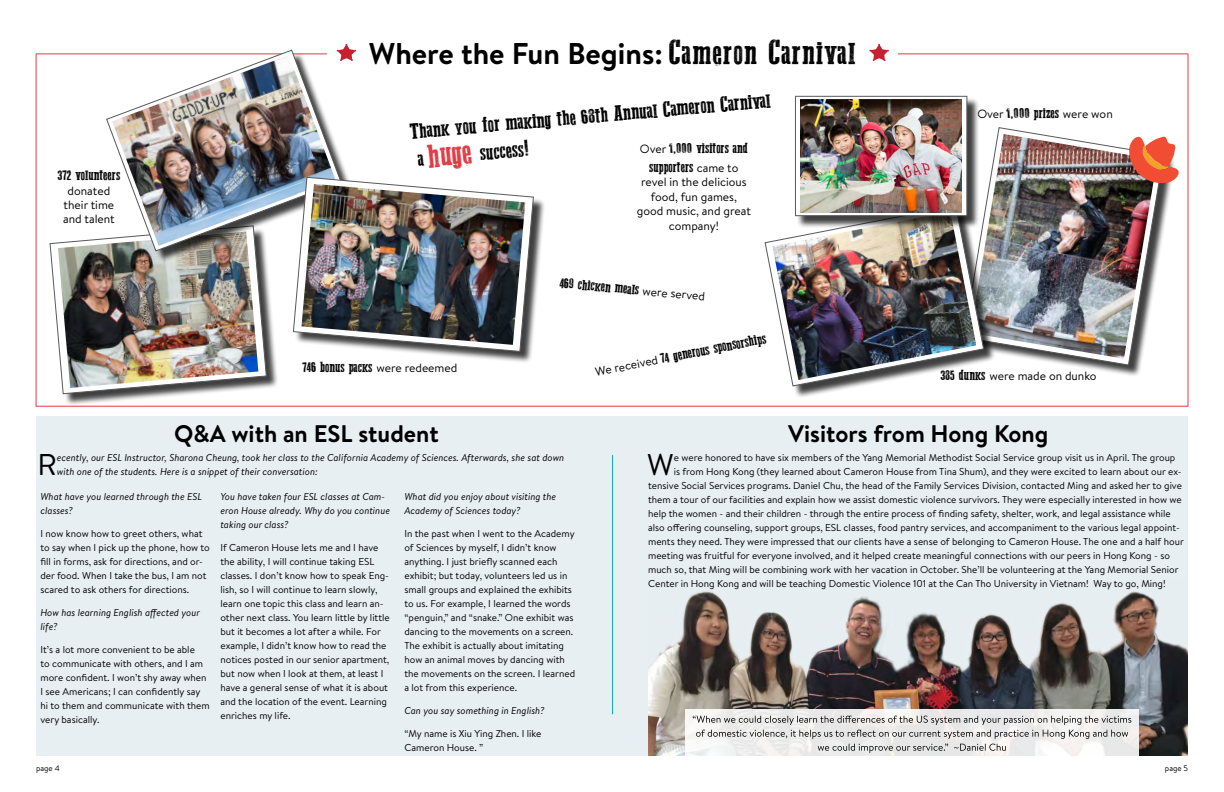
<style>
.page{position:relative;width:1224px;height:792px;background:#fff}
.page>*{position:absolute;margin:0;border:0;box-sizing:border-box;transform-origin:0 0}
.t1{font:36.3px "Western Bang Bang";color:#e33b45}
.t2{font:700 30px "Brandon Text";color:#000}
.t3{font:30px "Brandon Text";color:#000}
.t4{font:700 24px "Brandon Text";color:#000}
.t5{font:22.8px/27.4px "Western Bang Bang";color:#000}
.t6{font:16px/19.2px "Western Bang Bang";color:#000;text-align:center}
.t7{font:12px/14.4px "Brandon Text";color:#000;text-align:center}
.t8{font:10px/14px "Brandon Text";color:#000}
.t9{font:italic 10px/14px "Brandon Text";color:#000}
.t10{font:8px "Brandon Text";color:#000}
.s1{font-family:"Western Bang Bang";font-weight:400;font-size:36px}
.s2{font-family:"Brandon Text";font-size:12px}
.s3{font-family:"Western Bang Bang";font-size:16px}
</style>
<div class="page">
<div style="left:36px;top:416px;width:1151px;height:340px;background:#e8eff3"></div>
<hr style="left:612px;top:455px;width:1px;height:259px;background:#00aeb3">
<div style="left:52px;top:227px;width:227px;height:179px;background:#000;opacity:.75"></div>
<svg style="left:50px;top:227px;width:217px;height:167px"></svg>
<img style="left:58px;top:232px;width:200px;height:156px">
<div style="left:109px;top:52px;width:244px;height:211px;background:#000;opacity:.75"></div>
<svg style="left:106px;top:50px;width:235px;height:201px"></svg>
<img style="left:112px;top:55px;width:223px;height:191px">
<div style="left:966px;top:129px;width:210px;height:248px;background:#000;opacity:.75"></div>
<svg style="left:979px;top:127px;width:185px;height:238px"></svg>
<img style="left:979px;top:134px;width:178px;height:225px">
<div style="left:767px;top:207px;width:229px;height:191px;background:#000;opacity:.75"></div>
<svg style="left:765px;top:205px;width:219px;height:181px"></svg>
<img style="left:772px;top:212px;width:204px;height:168px">
<div style="left:797px;top:98px;width:182px;height:130px;background:#000;opacity:.75"></div>
<svg style="left:795px;top:96px;width:172px;height:120px"></svg>
<img style="left:801px;top:100px;width:161px;height:112px">
<div style="left:295px;top:179px;width:251px;height:185px;background:#000;opacity:.75"></div>
<svg style="left:293px;top:177px;width:241px;height:175px"></svg>
<img style="left:301px;top:184px;width:224px;height:161px">
<svg style="left:1128px;top:117px;width:61px;height:69px"></svg>
<svg style="left:337px;top:44px;width:19px;height:17px"></svg>
<svg style="left:869px;top:44px;width:20px;height:17px"></svg>
<img style="left:648px;top:591px;width:539px;height:165px">
<div style="left:685px;top:710px;width:454px;height:46px;background:linear-gradient(to bottom,#f2f2f1,#f3f1f0)"></div>
<svg style="left:693px;top:716px;width:438px;height:37px"></svg>
<h3 class="t6" style="left:58px;top:166px;width:79px">372 volunteers</h3>
<p class="t7" style="left:63px;top:183px;width:53px">donated their time and talent</p>
<h2 class="t2" style="left:369px;top:33px;width:488px">Where the Fun Begins: <span class="s1">Cameron Carnival</span></h2>
<h3 class="t5" style="left:409px;top:118px;width:364px;rotate:-5deg">Thank you for making the 68th Annual Cameron Carnival a</h3>
<h3 class="t5" style="left:479px;top:139px;width:51px;rotate:-5deg">success!</h3>
<h3 class="t6" style="left:640px;top:138px;width:109px"><span class="s2">Over</span> 1,000 visitorsand supporters<span class="s2">came to</span></h3>
<p class="t7" style="left:637px;top:175px;width:116px">revel in the delicious food, fun games, good music, and great company!</p>
<h1 class="t1" style="left:426px;top:137px;width:46px;rotate:-6deg">huge</h1>
<h3 class="t6" style="left:302px;top:358px;width:157px">746 bonuspacks<span class="s2">were redeemed</span></h3>
<h3 class="t6" style="left:561px;top:273px;width:147px;rotate:5deg">469 chicken meals <span class="s2">were served</span></h3>
<h3 class="t6" style="left:593px;top:362px;width:176px;rotate:-11deg"><span class="s2">We received</span> 74 generous sponsorships</h3>
<p class="t7" style="left:977px;top:107px;width:137px">Over <span class="s3">1,000 prizes</span>were won</p>
<p class="t7" style="left:941px;top:368px;width:158px"><span class="s3">385 dunks</span>were made on dunko</p>
<h3 class="t4" style="left:174px;top:417px;width:266px">Q&amp;A with an ESL student</h3>
<h3 class="t4" style="left:788px;top:417px;width:262px">Visitors from Hong Kong</h3>
<h2 class="t3" style="left:37px;top:444px;width:21px">R</h2>
<p class="t9" style="left:57px;top:450px;width:509px">ecently, our ESL Instructor, Sharona Cheung, took her class to the California Academy of Sciences. Afterwards, she sat down with one of the students. Here is a snippet of their conversation:</p>
<p class="t9" style="left:220px;top:489px;width:171px">You have taken four ESL classes at Cam&shy;eron House already. Why do you continue taking our class?</p>
<p class="t8" style="left:220px;top:540px;width:171px">If Cameron House lets me and I have the ability, I will continue taking ESL classes. I don’t know how to speak Eng&shy;lish, so I will continue to learn slowly, learn one topic this class and learn an&shy;other next class. You learn little by little but it becomes a lot after a while. For example, I didn’t know how to read the notices posted in our senior apartment, but now when I look at them, at least I have a general sense of what it is about and the location of the event. Learning enriches my life.</p>
<p class="t9" style="left:40px;top:489px;width:163px">What have you learned through the ESL classes?</p>
<p class="t8" style="left:40px;top:526px;width:171px">I now know how to greet others, what to say when I pick up the phone, how to fill in forms, ask for directions, and or&shy;der food. When I take the bus, I am not scared to ask others for directions.</p>
<p class="t9" style="left:40px;top:605px;width:161px">How has learning English affected your life?</p>
<p class="t8" style="left:40px;top:642px;width:171px">It’s a lot more convenient to be able<br>to communicate with others, and I am more confident. I won’t shy away when<br>I see Americans; I can confidently say hi to them and communicate with them very basically.</p>
<p class="t9" style="left:404px;top:489px;width:153px">What did you enjoy about visiting the<br>Academy of Sciences today?</p>
<p class="t8" style="left:404px;top:526px;width:172px">In the past when I went to the Academy of Sciences by myself, I didn’t know anything. I just briefly scanned each exhibit; but today, volunteers led us in small groups and explained the exhibits to us. For example, I learned the words “penguin,” and “snake.” One exhibit was dancing to the movements on a screen.<br>The exhibit is actually about imitating how an animal moves by dancing with the movements on the screen. I learned a lot from this experience.</p>
<p class="t9" style="left:404px;top:703px;width:142px">Can you say something in English?</p>
<p class="t8" style="left:404px;top:726px;width:139px">“My name is Xiu Ying Zhen. I like<br>Cameron House. ”</p>
<h2 class="t3" style="left:647px;top:444px;width:28px">W</h2>
<p class="t8" style="left:674px;top:450px;width:503px">e were honored to have six members of the Yang Memorial Methodist Social Service group visit us in April. The group</p>
<p class="t8" style="left:674px;top:464px;width:509px">is from Hong Kong (they learned about Cameron House from Tina Shum), and they were excited to learn about our ex-</p>
<p class="t8" style="left:648px;top:478px;width:535px">tensive Social Services programs. Daniel Chu, the head of the Family Services Division, contacted Ming and asked her to give</p>
<p class="t8" style="left:648px;top:492px;width:535px">them a tour of our facilities and explain how we assist domestic violence survivors. They were especially interested in how we</p>
<p class="t8" style="left:648px;top:506px;width:524px">help the women - and their children - through the entire process of finding safety, shelter, work, and legal assistance while</p>
<p class="t8" style="left:648px;top:520px;width:533px">also offering counseling, support groups, ESL classes, food pantry services, and accompaniment to the various legal appoint-</p>
<p class="t8" style="left:648px;top:534px;width:537px">ments they need. They were impressed that our clients have a sense of belonging to Cameron House. The one and a half hour</p>
<p class="t8" style="left:648px;top:548px;width:523px">meeting was fruitful for everyone involved, and it helped create meaningful connections with our peers in Hong Kong - so</p>
<p class="t8" style="left:648px;top:562px;width:532px">much so, that Ming will be combining work with her vacation in October. She’ll be volunteering at the Yang Memorial Senior</p>
<p class="t8" style="left:648px;top:576px;width:519px">Center in Hong Kong and will be teaching Domestic Violence 101 at the Can Tho University in Vietnam! Way to go, Ming!</p>
<p class="t10" style="left:36px;top:762px;width:25px">page 4</p>
<p class="t10" style="left:1165px;top:762px;width:25px">page 5</p>
</div>
